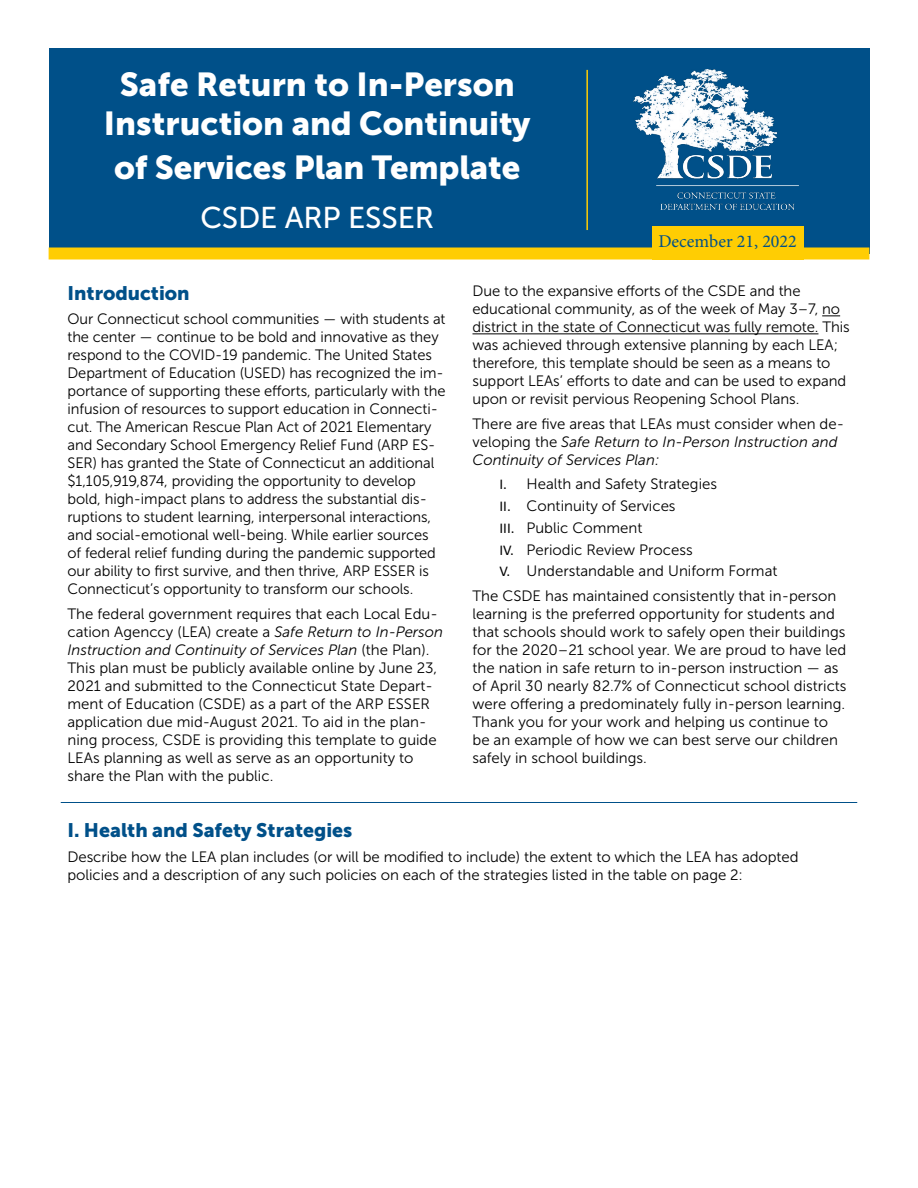
<style>
.page{position:relative;width:918px;height:1188px;background:#fff}
.page>*{position:absolute;margin:0;border:0;box-sizing:border-box;transform-origin:0 0}
.t1{font:33px/39.6px "Museo Sans 900";letter-spacing:-.005em;color:#fff;text-align:center}
.t2{font:30px "Museo Sans 500";letter-spacing:-.005em;color:#fff}
.t3{font:19.5px "Museo Sans 900";color:#005089}
.t4{font:18px "Minion Pro";color:#005089}
.t5{font:15px/18px "Museo Sans 300";letter-spacing:-.005em;color:#000}
.t6{font:italic 15px/18px "Museo Sans 300";color:#000}
.s1{font-style:italic}
.s2{font-style:normal}
.s3{font-family:"Calibri"}
</style>
<div class="page">
<svg style="left:822px;top:315px;width:18px;height:1px"></svg>
<hr style="left:472px;top:333px;width:346px;height:1px;background:#000">
<div style="left:49px;top:48px;width:820px;height:206px;background:#005089"></div>
<div style="left:49px;top:248px;width:820px;height:12px;background:#ffcd03"></div>
<hr style="left:586px;top:70px;width:2px;height:160px;background:#ffcd03">
<img style="left:634px;top:70px;width:164px;height:139px">
<div style="left:652px;top:226px;width:152px;height:34px;background:#ffcd03"></div>
<hr style="left:61px;top:802px;width:796px;height:1px;background:#005089">
<p class="t1" style="left:104px;top:64px;width:428px">Safe Return to In-Person<br>Instruction and Continuity</p>
<p class="t1" style="left:114px;top:147px;width:408px">of Services Plan Template</p>
<p class="t2" style="left:200px;top:201px;width:235px">CSDE ARP ESSER</p>
<p class="t4" style="left:658px;top:229px;width:140px">December 21, 2022</p>
<p class="t3" style="left:68px;top:282px;width:124px">Introduction</p>
<p class="t5" style="left:68px;top:310px;width:380px">Our Connecticut school communities — with students at the center — continue to be bold and innovative as they respond to the COVID-19 pandemic. The United States Department of Education (USED) has recognized the im&shy;portance of supporting these efforts, particularly with the infusion of resources to support education in Connecti&shy;cut. The American Rescue Plan Act of 2021 Elementary and Secondary School Emergency Relief Fund (ARP ES-SER) has granted the State of Connecticut an additional $1,105,919,874, providing the opportunity to develop bold, high-impact plans to address the substantial dis&shy;ruptions to student learning, interpersonal interactions, and social-emotional well-being. While earlier sources of federal relief funding during the pandemic supported our ability to first survive, and then thrive, ARP ESSER is Connecticut’s opportunity to transform our schools.</p>
<p class="t5" style="left:68px;top:605px;width:377px">The federal government requires that each Local Edu&shy;cation Agenccy (LEA) create a <span class="s1">Safe Return to In-Person Instruction and Continuity of Services Plan</span> (the Plan).<br>This plan must be publicly available online by June 23, 2021 and submitted to the Connecticut State Depart&shy;ment of Education (CSDE) as a part of the ARP ESSER application due mid-August 2021. To aid in the plan&shy;ning process, CSDE is providing this template to guide LEAs planning as well as serve as an opportunity to share the Plan with the public.</p>
<p class="t5" style="left:472px;top:282px;width:379px">Due to the expansive efforts of the CSDE and the educational community, as of the week of May 3–7, no district in the state of Connecticut was fully remote. This was achieved through extensive planning by each LEA; therefore, this template should be seen as a means to support LEAs’ efforts to date and can be used to expand upon or revisit pervious Reopening School Plans.</p>
<p class="t6" style="left:472px;top:415px;width:373px"><span class="s2">There are five areas that LEAs must consider when de&shy;veloping the</span> Safe Return to In-Person Instruction and<br>Continuity of Services Plan:</p>
<p class="t5" style="left:500px;top:475px;width:219px"><span class="s3">I.</span> Health and Safety Strategies</p>
<p class="t5" style="left:500px;top:497px;width:178px"><span class="s3">II.</span> Continuity of Services</p>
<p class="t5" style="left:500px;top:519px;width:145px"><span class="s3">III.</span> Public Comment</p>
<p class="t5" style="left:500px;top:541px;width:195px"><span class="s3">IV.</span> Periodic Review Process</p>
<p class="t5" style="left:500px;top:562px;width:279px"><span class="s3">V.</span> Understandable and Uniform Format</p>
<p class="t5" style="left:472px;top:587px;width:376px">The CSDE has maintained consistently that in-person learning is the preferred opportunity for students and that schools should work to safely open their buildings for the 2020–21 school year. We are proud to have led the nation in safe return to in-person instruction — as of April 30 nearly 82.7% of Connecticut school districts were offering a predominately fully in-person learning.<br>Thank you for your work and helping us continue to be an example of how we can best serve our children safely in school buildings.</p>
<p class="t3" style="left:68px;top:820px;width:286px">I. Health and Safety Strategies</p>
<p class="t5" style="left:68px;top:848px;width:733px">Describe how the LEA plan includes (or will be modified to include) the extent to which the LEA has adopted policies and a description of any such policies on each of the strategies listed in the table on page 2:</p>
</div>
